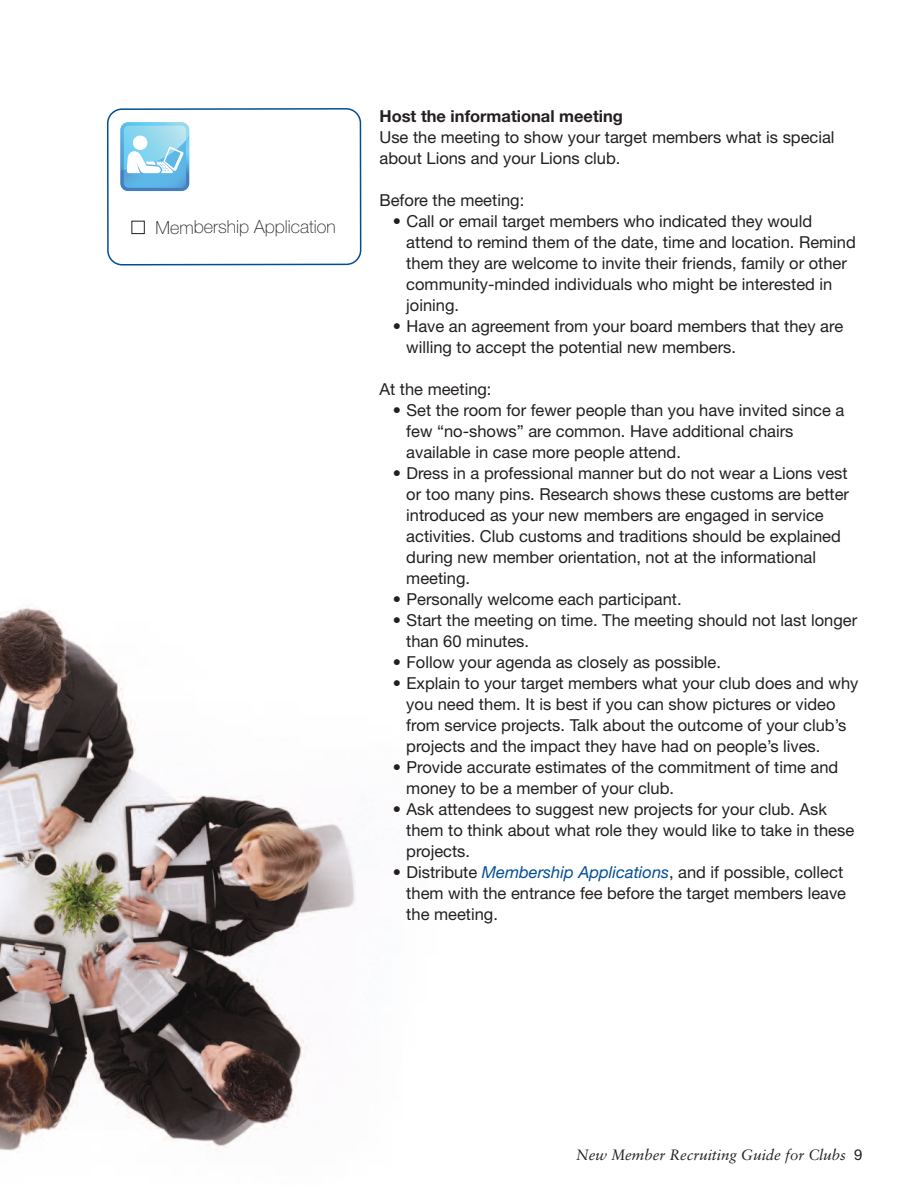
<style>
.page{position:relative;width:918px;height:1188px;background:#fff}
.page>*{position:absolute;margin:0;border:0;box-sizing:border-box;transform-origin:0 0}
.t1{font:100 18px "Helvetica Neue";letter-spacing:-.005em;color:#231f20}
.t2{font:16.5px/21px "Helvetica Neue";color:#231f20}
.t3{font:700 16.5px "Helvetica Neue";color:#231f20}
.t4{font:italic 15px "Sabon";color:#231f20}
.s1{color:#fff}
.s2{font-style:italic;color:#014d95}
.s3{font-family:"Helvetica Neue";font-style:normal}
</style>
<div class="page">
<img style="left:0;top:607px;width:356px;height:546px">
<svg style="left:107px;top:108px;width:254px;height:158px"></svg>
<p class="t1" style="left:131px;top:221px;width:206px"><span class="s1">■</span> Membership Application</p>
<p class="t3" style="left:380px;top:110px;width:245px">Host the informational meeting</p>
<p class="t2" style="left:379px;top:128px;width:457px">Use the meeting to show your target members what is special about Lions and your Lions club.</p>
<p class="t2" style="left:379px;top:191px;width:146px">Before the meeting:</p>
<p class="t2" style="left:406px;top:212px;width:451px;text-indent:-13px">• Call or email target members who indicated they would attend to remind them of the date, time and location. Remind them they are welcome to invite their friends, family or other community-minded individuals who might be interested in joining.</p>
<p class="t2" style="left:406px;top:317px;width:438px;text-indent:-13px">• Have an agreement from your board members that they are willing to accept the potential new members.</p>
<p class="t2" style="left:379px;top:380px;width:114px">At the meeting:</p>
<p class="t2" style="left:406px;top:401px;width:440px;text-indent:-13px">• Set the room for fewer people than you have invited since a few “no-shows” are common. Have additional chairs available in case more people attend.</p>
<p class="t2" style="left:406px;top:464px;width:444px;text-indent:-13px">• Dress in a professional manner but do not wear a Lions vest or too many pins. Research shows these customs are better introduced as your new members are engaged in service activities. Club customs and traditions should be explained during new member orientation, not at the informational meeting.</p>
<p class="t2" style="left:393px;top:590px;width:290px">• Personally welcome each participant.</p>
<p class="t2" style="left:406px;top:611px;width:452px;text-indent:-13px">• Start the meeting on time. The meeting should not last longer than 60 minutes.</p>
<p class="t2" style="left:393px;top:653px;width:330px">• Follow your agenda as closely as possible.</p>
<p class="t2" style="left:406px;top:674px;width:454px;text-indent:-13px">• Explain to your target members what your club does and why you need them. It is best if you can show pictures or video from service projects. Talk about the outcome of your club’s projects and the impact they have had on people’s lives.</p>
<p class="t2" style="left:406px;top:758px;width:434px;text-indent:-13px">• Provide accurate estimates of the commitment of time and money to be a member of your club.</p>
<p class="t2" style="left:406px;top:800px;width:449px;text-indent:-13px">• Ask attendees to suggest new projects for your club. Ask them to think about what role they would like to take in these projects.</p>
<p class="t2" style="left:406px;top:863px;width:441px;text-indent:-13px">• Distribute <span class="s2">Membership Applications</span>, and if possible, collect them with the entrance fee before the target members leave the meeting.</p>
<p class="t4" style="left:576px;top:1149px;width:288px">New Member Recruiting Guide for Clubs <span class="s3">9</span></p>
</div>
